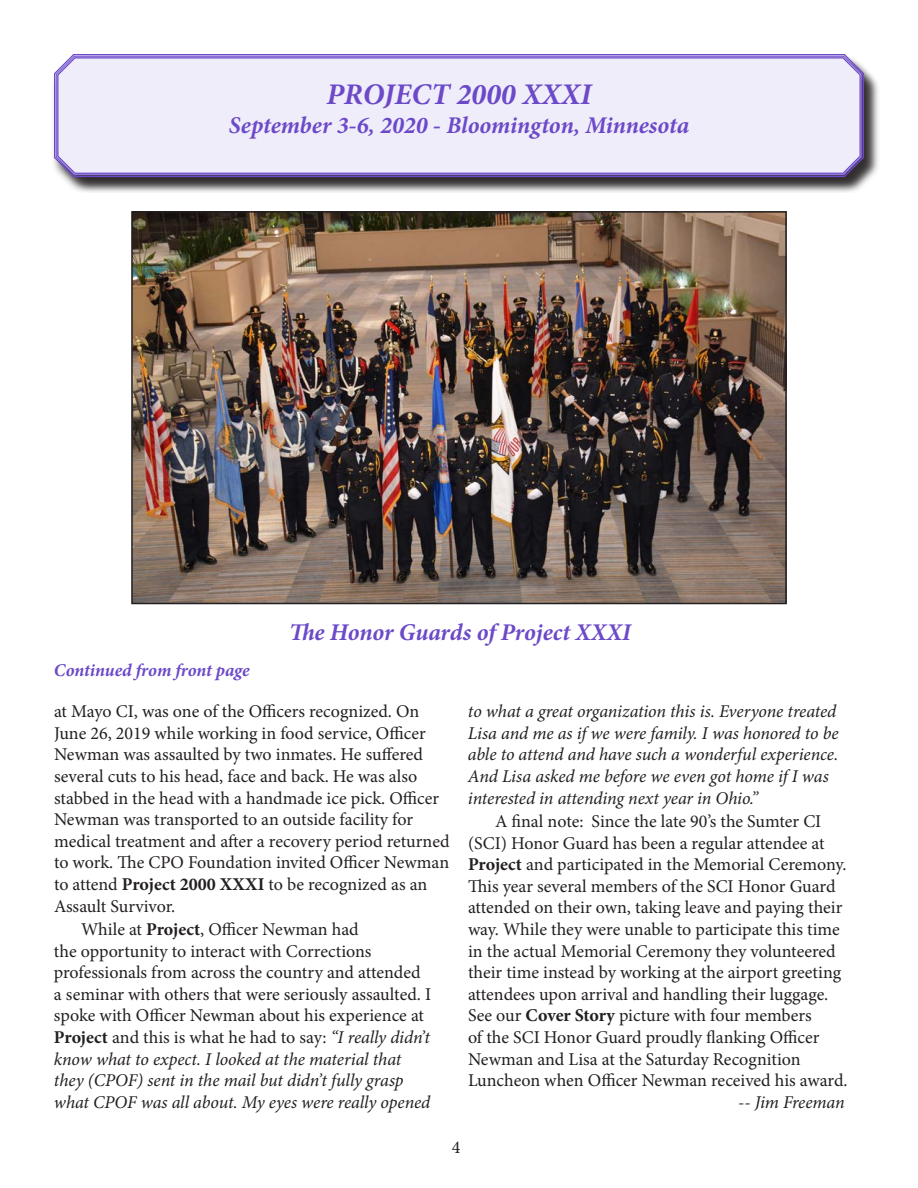
<style>
.page{position:relative;width:918px;height:1188px;background:#fff}
.page>*{position:absolute;margin:0;border:0;box-sizing:border-box;transform-origin:0 0}
.t1{font:italic 700 30px "Minion Pro";color:#6b49c8}
.t2{font:italic 700 24px "Minion Pro";letter-spacing:-.005em;color:#6b49c8}
.Body_Text{font:18px/21.6px "Minion Pro";color:#231f20}
.Body_Text-2{font:italic 18px/21.6px "Minion Pro";letter-spacing:-.005em;color:#231f20}
.t3{font:italic 700 18px "Minion Pro";letter-spacing:-.005em;color:#6b49c8}
.s1{font-weight:700}
.s2{font-style:italic}
.s3{font-style:normal}
</style>
<div class="page">
<div style="left:59px;top:59px;width:822px;height:135px;background:#231f20;opacity:.75"></div>
<svg style="left:53px;top:54px;width:812px;height:124px;background:#7b67b0"></svg>
<div style="left:56px;top:56px;width:807px;height:120px;background:#f0edfa"></div>
<div style="left:57px;top:57px;width:804px;height:117px;border:1px solid #6b49c8;border-radius:17px"></div>
<img style="left:134px;top:214px;width:650px;height:387px">
<div style="left:131px;top:211px;width:656px;height:393px;border:2px solid #231f20"></div>
<p class="t1" style="left:326px;top:73px;width:267px">PROJECT 2000 XXXI</p>
<p class="t2" style="left:229px;top:108px;width:462px">September 3-6, 2020 - Bloomington, Minnesota</p>
<p class="t3" style="left:54px;top:658px;width:197px">Continued from front page</p>
<p class="t2" style="left:289px;top:616px;width:343px">The Honor Guards of Project XXXI</p>
<p class="Body_Text" style="left:54px;top:701px;width:397px">at Mayo CI, was one of the Officers recognized. On June 26, 2019 while working in food service, Officer Newman was assaulted by two inmates. He suffered several cuts to his head, face and back. He was also stabbed in the head with a handmade ice pick. Officer Newman was transported to an outside facility for medical treatment and after a recovery period returned to work. The CPO Foundation invited Officer Newman to attend <span class="s1">Project 2000 XXXI</span> to be recognized as an Assault Survivor.</p>
<p class="Body_Text" style="left:54px;top:919px;width:379px;text-indent:27px">While at <span class="s1">Project</span>, Officer Newman had<br>the opportunity to interact with Corrections professionals from across the country and attended a seminar with others that were seriously assaulted. I spoke with Officer Newman about his experience at <span class="s1">Project</span> and this is what he had to say: <span class="s2">“I really didn’t know what to expect. I looked at the material that they (CPOF) sent in the mail but didn’t fully grasp what CPOF was all about. My eyes were really opened</span></p>
<p class="Body_Text-2" style="left:468px;top:701px;width:372px">to what a great organization this is. Everyone treated Lisa and me as if we were family. I was honored to be able to attend and have such a wonderful experience.<br>And Lisa asked me before we even got home if I was interested in attending next year in Ohio.”</p>
<p class="Body_Text" style="left:495px;top:811px;width:328px">A final note: Since the late 90’s the Sumter CI</p>
<p class="Body_Text" style="left:468px;top:832px;width:358px">(SCI) Honor Guard has been a regular attendee at</p>
<p class="Body_Text" style="left:468px;top:854px;width:380px"><span class="s1">Project</span> and participated in the Memorial Ceremony.</p>
<p class="Body_Text" style="left:468px;top:875px;width:369px">This year several members of the SCI Honor Guard</p>
<p class="Body_Text" style="left:468px;top:897px;width:376px">attended on their own, taking leave and paying their</p>
<p class="Body_Text" style="left:468px;top:919px;width:373px">way. While they were unable to participate this time</p>
<p class="Body_Text" style="left:468px;top:940px;width:369px">in the actual Memorial Ceremony they volunteered</p>
<p class="Body_Text" style="left:468px;top:962px;width:375px">their time instead by working at the airport greeting</p>
<p class="Body_Text" style="left:468px;top:983px;width:362px">attendees upon arrival and handling their luggage.</p>
<p class="Body_Text" style="left:468px;top:1005px;width:345px">See our <span class="s1">Cover Story</span> picture with four members</p>
<p class="Body_Text" style="left:468px;top:1027px;width:353px">of the SCI Honor Guard proudly flanking Officer</p>
<p class="Body_Text" style="left:468px;top:1048px;width:334px">Newman and Lisa at the Saturday Recognition</p>
<p class="Body_Text" style="left:468px;top:1070px;width:381px">Luncheon when Officer Newman received his award.</p>
<p class="Body_Text-2" style="left:738px;top:1091px;width:108px"><span class="s3">--</span> Jim Freeman</p>
<p class="Body_Text" style="left:452px;top:1137px;width:10px">4</p>
</div>
